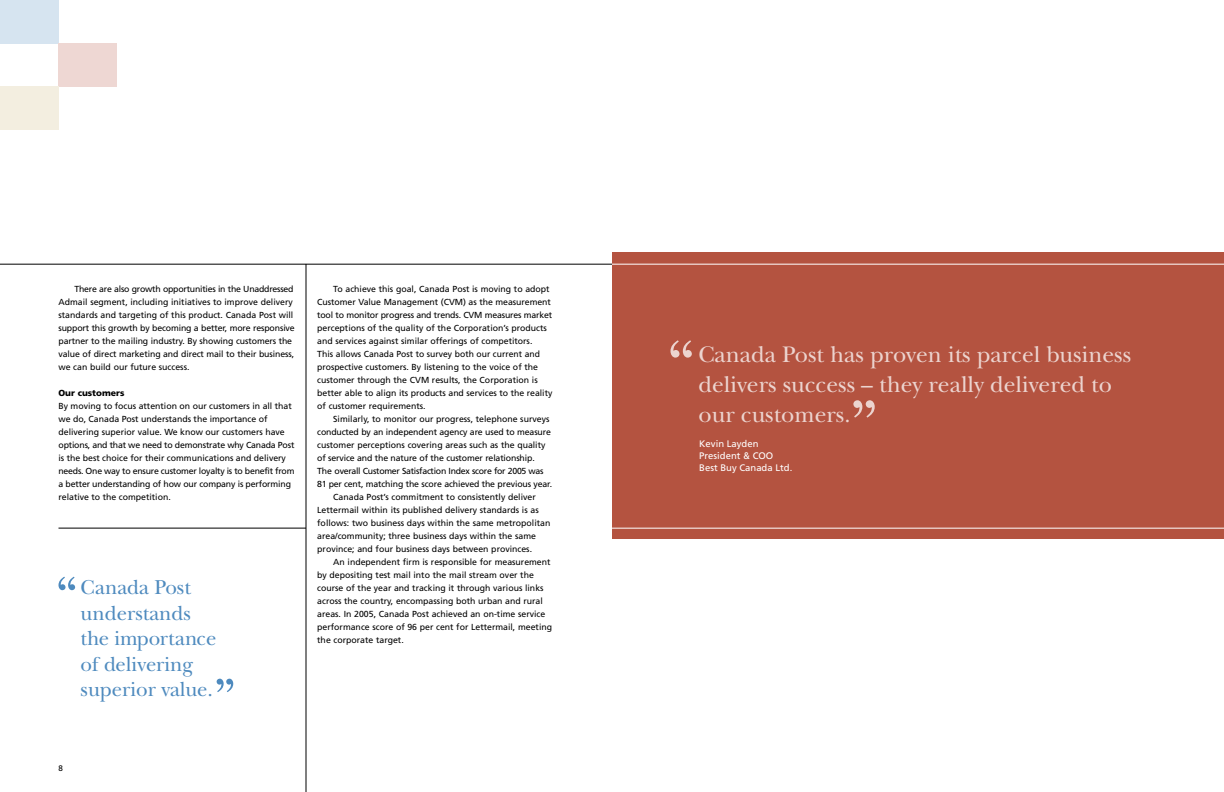
<style>
.page{position:relative;width:1224px;height:792px;background:#fff}
.page>*{position:absolute;margin:0;border:0;box-sizing:border-box;transform-origin:0 0}
.t1{font:23.5px/30px "New Baskerville";color:#ecd4cf}
.t2{font:21px/25.5px "New Baskerville";color:#4e8abe}
.t3{font:9.5px/12px "Frutiger";color:#fff}
.t4{font:8.8px/13px "Frutiger";color:#000}
.t5{font:8.8px "Frutiger";letter-spacing:-.03em;color:#000}
.t6{font:900 8.8px "Frutiger";color:#000}
.t7{font:8px "Frutiger";color:#000}
</style>
<div class="page">
<div style="left:612px;top:253px;width:612px;height:286px;background:#b45340"></div>
<div style="left:0;top:0;width:58px;height:43px;background:#d6e4f0"></div>
<div style="left:58px;top:43px;width:59px;height:43px;background:#eed7d3"></div>
<div style="left:0;top:86px;width:58px;height:44px;background:#f3eee0"></div>
<hr style="left:0;top:264px;width:612px;height:1px;background:#000">
<hr style="left:306px;top:264px;width:1px;height:528px;background:#000">
<hr style="left:612px;top:264px;width:612px;height:1px;background:#fff">
<hr style="left:612px;top:528px;width:612px;height:1px;background:#fff">
<hr style="left:58px;top:528px;width:248px;height:1px;background:#000">
<svg style="left:671px;top:340px;width:21px;height:18px"></svg>
<svg style="left:853px;top:400px;width:22px;height:18px"></svg>
<svg style="left:58px;top:577px;width:17px;height:13px"></svg>
<svg style="left:217px;top:679px;width:16px;height:13px"></svg>
<p class="t4" style="left:58px;top:282px;width:238px;text-indent:16px">There are also growth opportunities in the Unaddressed Admail segment, including initiatives to improve delivery standards and targeting of this product. Canada Post will support this growth by becoming a better, more responsive partner to the mailing industry. By showing customers the value of direct marketing and direct mail to their business, we can build our future success.</p>
<p class="t6" style="left:58px;top:387px;width:67px">Our customers</p>
<p class="t4" style="left:58px;top:399px;width:238px">By moving to focus attention on our customers in all that we do, Canada Post understands the importance of delivering superior value. We know our customers have options, and that we need to demonstrate why Canada Post is the best choice for their communications and delivery needs. One way to ensure customer loyalty is to benefit from a better understanding of how our company is performing relative to the competition.</p>
<h2 class="t2" style="left:81px;top:575px;width:137px">Canada Post understands the importance of delivering superior value.</h2>
<p class="t4" style="left:317px;top:282px;width:237px;text-indent:16px">To achieve this goal, Canada Post is moving to adopt Customer Value Management (CVM) as the measurement tool to monitor progress and trends. CVM measures market perceptions of the quality of the Corporation’s products and services against similar offerings of competitors.<br>This allows Canada Post to survey both our current and prospective customers. By listening to the voice of the customer through the CVM results, the Corporation is better able to align its products and services to the reality of customer requirements.</p>
<p class="t4" style="left:333px;top:412px;width:218px">Similarly, to monitor our progress, telephone surveys</p>
<p class="t4" style="left:317px;top:425px;width:235px">conducted by an independent agency are used to measure</p>
<p class="t4" style="left:317px;top:438px;width:230px">customer perceptions covering areas such as the quality</p>
<p class="t4" style="left:317px;top:451px;width:219px">of service and the nature of the customer relationship.</p>
<p class="t5" style="left:317px;top:466px;width:228px">The overall Customer Satisfaction Index score for 2005 was</p>
<p class="t4" style="left:317px;top:477px;width:236px">81 per cent, matching the score achieved the previous year.</p>
<p class="t4" style="left:333px;top:490px;width:204px">Canada Post’s commitment to consistently deliver</p>
<p class="t4" style="left:317px;top:503px;width:223px">Lettermail within its published delivery standards is as</p>
<p class="t4" style="left:317px;top:516px;width:235px">follows: two business days within the same metropolitan</p>
<p class="t4" style="left:317px;top:529px;width:220px">area/community; three business days within the same</p>
<p class="t4" style="left:317px;top:542px;width:216px">province; and four business days between provinces.</p>
<p class="t4" style="left:333px;top:555px;width:219px">An independent firm is responsible for measurement</p>
<p class="t4" style="left:317px;top:568px;width:218px">by depositing test mail into the mail stream over the</p>
<p class="t4" style="left:317px;top:581px;width:228px">course of the year and tracking it through various links</p>
<p class="t4" style="left:317px;top:594px;width:227px">across the country, encompassing both urban and rural</p>
<p class="t4" style="left:317px;top:607px;width:230px">areas. In 2005, Canada Post achieved an on-time service</p>
<p class="t4" style="left:317px;top:620px;width:236px">performance score of 96 per cent for Lettermail, meeting</p>
<p class="t4" style="left:317px;top:633px;width:88px">the corporate target.</p>
<p class="t7" style="left:58px;top:764px;width:6px">8</p>
<h1 class="t1" style="left:699px;top:339px;width:434px">Canada Post has proven its parcel business delivers success – they really delivered to our customers.</h1>
<p class="t3" style="left:699px;top:438px;width:94px">Kevin Layden<br>President &amp; COO<br>Best Buy Canada Ltd.</p>
</div>
